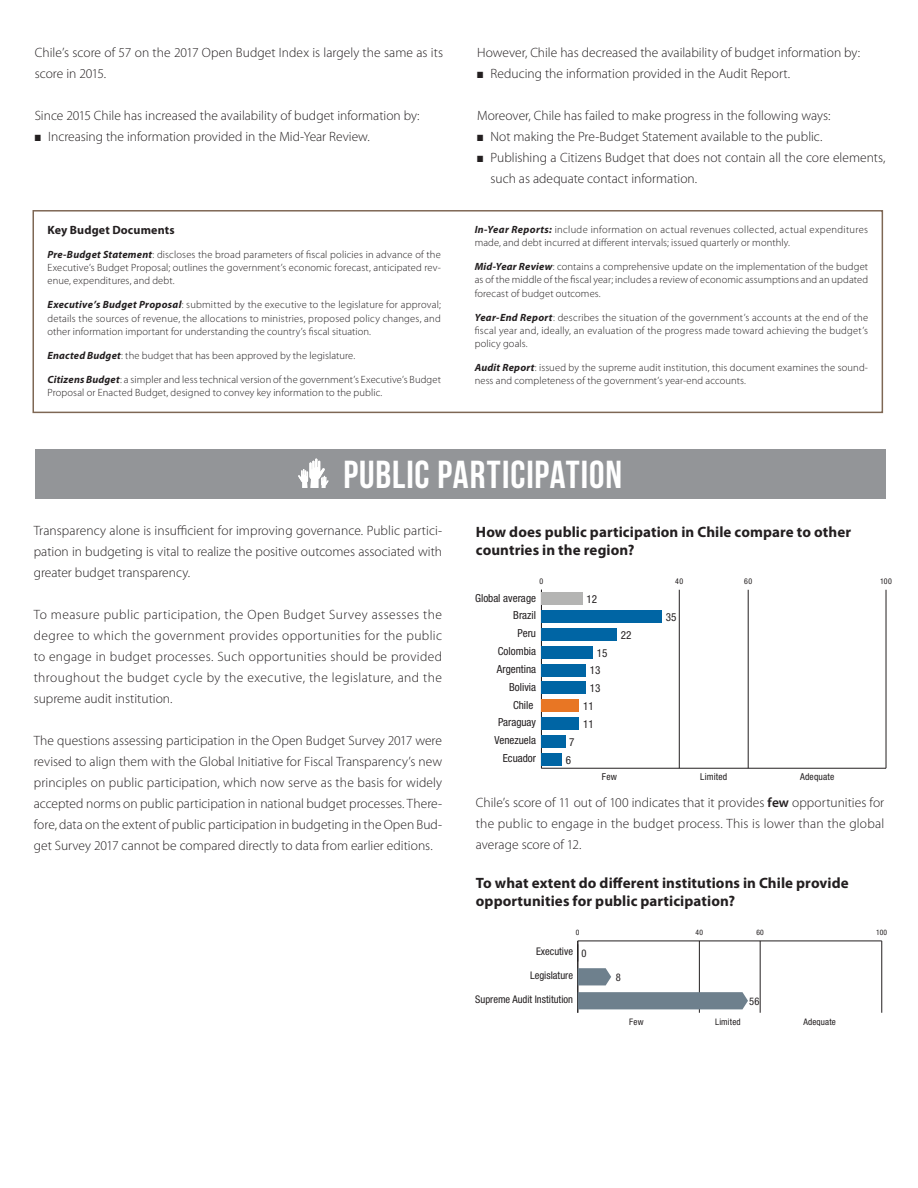
<style>
.page{position:relative;width:918px;height:1188px;background:#fff}
.page>*{position:absolute;margin:0;border:0;box-sizing:border-box;transform-origin:0 0}
.t1{font:39px "Bebas Neue";letter-spacing:.025em;color:#fff}
.Text__Bold_Headings{font:700 15px/18px "Myriad Pro";letter-spacing:.005em;color:#231f20}
.Text{font:300 13.5px/21px "Myriad Pro";color:#231f20;text-align:justify}
.Text__Key_Doc_Defini{font:700 12px "Myriad Pro";letter-spacing:.015em;color:#231f20}
.t2{font:condensed 11.1px "Helvetica Neue LT Std";color:#231f20}
.Text__Key_Doc_Defini-2{font:300 10.5px/13.2px "Myriad Pro";letter-spacing:.015em;color:#231f20;text-align:justify}
.t3{font:condensed 10.5px "Helvetica Neue LT Std";color:#231f20}
.t4{font:condensed 9.45px "Helvetica Neue LT Std";letter-spacing:.02em;color:#231f20}
.t5{font:condensed 9px "Helvetica Neue LT Std";letter-spacing:.015em;color:#231f20}
.t6{font:condensed 7.95px "Helvetica Neue LT Std";letter-spacing:.04em;color:#231f20}
.t7{font:condensed 7.5px "Helvetica Neue LT Std";letter-spacing:.04em;color:#231f20}
.s1{font-weight:700;font-style:italic}
.s2{font-weight:600}
</style>
<div class="page">
<div style="left:33px;top:210px;width:850px;height:203px;border:2px solid #7e6754"></div>
<hr style="left:578px;top:941px;width:304px;height:1px;background:#231f20">
<hr style="left:699px;top:941px;width:1px;height:72px;background:#231f20">
<hr style="left:760px;top:941px;width:1px;height:72px;background:#231f20">
<hr style="left:882px;top:941px;width:1px;height:72px;background:#231f20">
<hr style="left:578px;top:941px;width:1px;height:72px;background:#231f20">
<svg style="left:578px;top:944px;width:1px;height:18px"></svg>
<svg style="left:578px;top:968px;width:33px;height:17px"></svg>
<svg style="left:578px;top:992px;width:170px;height:17px;background:#71838f"></svg>
<hr style="left:541px;top:768px;width:345px;height:1px;background:#231f20">
<hr style="left:679px;top:590px;width:1px;height:178px;background:#231f20">
<hr style="left:748px;top:590px;width:1px;height:178px;background:#231f20">
<hr style="left:886px;top:590px;width:1px;height:178px;background:#231f20">
<hr style="left:541px;top:590px;width:1px;height:178px;background:#231f20">
<div style="left:541px;top:592px;width:42px;height:13px;background:#b4b4b3"></div>
<div style="left:541px;top:610px;width:121px;height:13px;background:#0065a4"></div>
<div style="left:541px;top:628px;width:76px;height:13px;background:#0065a4"></div>
<div style="left:541px;top:646px;width:52px;height:13px;background:#0065a4"></div>
<div style="left:541px;top:664px;width:45px;height:12px;background:#0065a4"></div>
<div style="left:541px;top:681px;width:45px;height:13px;background:#0065a4"></div>
<div style="left:541px;top:699px;width:38px;height:13px;background:#e87624"></div>
<div style="left:541px;top:717px;width:38px;height:13px;background:#0065a4"></div>
<div style="left:541px;top:735px;width:25px;height:13px;background:#0065a4"></div>
<div style="left:541px;top:753px;width:21px;height:13px;background:#0065a4"></div>
<div style="left:35px;top:449px;width:851px;height:49px;background:#939598"></div>
<svg style="left:298px;top:459px;width:31px;height:29px"></svg>
<p class="Text" style="left:35px;top:42px;width:410px">Chile’s score of 57 on the 2017 Open Budget Index is largely the same as its score in 2015.</p>
<p class="Text" style="left:35px;top:105px;width:386px">Since 2015 Chile has increased the availability of budget information by:</p>
<p class="Text" style="left:35px;top:126px;width:337px">■ Increasing the information provided in the Mid-Year Review.</p>
<p class="Text__Key_Doc_Defini" style="left:48px;top:223px;width:129px">Key Budget Documents</p>
<p class="Text__Key_Doc_Defini-2" style="left:48px;top:248px;width:395px"><span class="s1">Pre-Budget Statement</span>: discloses the broad parameters of fiscal policies in advance of the Executive’s Budget Proposal; outlines the government’s economic forecast, anticipated rev&shy;enue, expenditures, and debt.</p>
<p class="Text__Key_Doc_Defini-2" style="left:48px;top:299px;width:395px"><span class="s1">Executive’s Budget Proposal</span>: submitted by the executive to the legislature for approval; details the sources of revenue, the allocations to ministries, proposed policy changes, and other information important for understanding the country’s fiscal situation.</p>
<p class="Text__Key_Doc_Defini-2" style="left:48px;top:349px;width:309px"><span class="s1">Enacted Budget</span>: the budget that has been approved by the legislature.</p>
<p class="Text__Key_Doc_Defini-2" style="left:48px;top:373px;width:395px"><span class="s1">Citizens Budget</span>: a simpler and less technical version of the government’s Executive’s Budget<br>Proposal or Enacted Budget, designed to convey key information to the public.</p>
<p class="Text" style="left:477px;top:42px;width:384px">However, Chile has decreased the availability of budget information by:</p>
<p class="Text" style="left:477px;top:63px;width:314px">■ Reducing the information provided in the Audit Report.</p>
<p class="Text" style="left:477px;top:105px;width:355px">Moreover, Chile has failed to make progress in the following ways:</p>
<p class="Text" style="left:477px;top:126px;width:347px">■ Not making the Pre-Budget Statement available to the public.</p>
<p class="Text" style="left:491px;top:147px;width:397px;text-indent:-14px">■ Publishing a Citizens Budget that does not contain all the core elements, such as adequate contact information.</p>
<p class="Text__Key_Doc_Defini-2" style="left:475px;top:223px;width:395px"><span class="s1">In-Year Reports:</span> include information on actual revenues collected, actual expenditures made, and debt incurred at different intervals; issued quarterly or monthly.</p>
<p class="Text__Key_Doc_Defini-2" style="left:475px;top:260px;width:395px"><span class="s1">Mid-Year Review</span>: contains a comprehensive update on the implementation of the budget as of the middle of the fiscal year; includes a review of economic assumptions and an updated forecast of budget outcomes.</p>
<p class="Text__Key_Doc_Defini-2" style="left:475px;top:311px;width:395px"><span class="s1">Year-End Report</span>: describes the situation of the government’s accounts at the end of the fiscal year and, ideally, an evaluation of the progress made toward achieving the budget’s policy goals.</p>
<p class="Text__Key_Doc_Defini-2" style="left:475px;top:361px;width:395px"><span class="s1">Audit Report</span>: issued by the supreme audit institution, this document examines the sound&shy;ness and completeness of the government’s year-end accounts.</p>
<p class="t1" style="left:343px;top:453px;width:280px">PUBLIC PARTICIPATION</p>
<p class="Text" style="left:34px;top:521px;width:410px">Transparency alone is insufficient for improving governance. Public partici&shy;pation in budgeting is vital to realize the positive outcomes associated with greater budget transparency.</p>
<p class="Text" style="left:34px;top:605px;width:410px">To measure public participation, the Open Budget Survey assesses the degree to which the government provides opportunities for the public to engage in budget processes. Such opportunities should be provided throughout the budget cycle by the executive, the legislature, and the supreme audit institution.</p>
<p class="Text" style="left:34px;top:731px;width:410px">The questions assessing participation in the Open Budget Survey 2017 were revised to align them with the Global Initiative for Fiscal Transparency’s new principles on public participation, which now serve as the basis for widely accepted norms on public participation in national budget processes. There&shy;fore, data on the extent of public participation in budgeting in the Open Bud&shy;get Survey 2017 cannot be compared directly to data from earlier editions.</p>
<p class="Text__Bold_Headings" style="left:476px;top:523px;width:377px">How does public participation in Chile compare to other countries in the region?</p>
<p class="t6" style="left:540px;top:577px;width:5px">0</p>
<p class="t6" style="left:675px;top:577px;width:9px">40</p>
<p class="t6" style="left:744px;top:577px;width:9px">60</p>
<p class="t6" style="left:880px;top:577px;width:13px">100</p>
<p class="t2" style="left:586px;top:593px;width:12px">12</p>
<p class="t2" style="left:666px;top:610px;width:12px">35</p>
<p class="t2" style="left:621px;top:628px;width:12px">22</p>
<p class="t2" style="left:597px;top:646px;width:12px">15</p>
<p class="t2" style="left:590px;top:664px;width:12px">13</p>
<p class="t2" style="left:590px;top:682px;width:12px">13</p>
<p class="t2" style="left:583px;top:700px;width:12px">11</p>
<p class="t2" style="left:583px;top:718px;width:12px">11</p>
<p class="t2" style="left:569px;top:735px;width:7px">7</p>
<p class="t2" style="left:475px;top:591px;width:62px">Global average</p>
<p class="t2" style="left:513px;top:609px;width:24px">Brazil</p>
<p class="t2" style="left:518px;top:627px;width:20px">Peru</p>
<p class="t2" style="left:498px;top:645px;width:40px">Colombia</p>
<p class="t2" style="left:497px;top:663px;width:41px">Argentina</p>
<p class="t2" style="left:509px;top:680px;width:28px">Bolivia</p>
<p class="t2" style="left:513px;top:698px;width:22px">Chile</p>
<p class="t2" style="left:498px;top:716px;width:40px">Paraguay</p>
<p class="t2" style="left:495px;top:734px;width:43px">Venezuela</p>
<p class="t2" style="left:503px;top:752px;width:35px">Ecuador</p>
<p class="t2" style="left:566px;top:753px;width:7px">6</p>
<p class="t4" style="left:602px;top:771px;width:16px">Few</p>
<p class="t4" style="left:700px;top:771px;width:29px">Limited</p>
<p class="t4" style="left:800px;top:771px;width:36px">Adequate</p>
<p class="Text" style="left:476px;top:792px;width:410px">Chile’s score of 11 out of 100 indicates that it provides <span class="s2">few</span> opportunities for the public to engage in the budget process. This is lower than the global average score of 12.</p>
<p class="Text__Bold_Headings" style="left:476px;top:874px;width:374px">To what extent do different institutions in Chile provide opportunities for public participation?</p>
<p class="t7" style="left:576px;top:928px;width:5px">0</p>
<p class="t7" style="left:696px;top:928px;width:9px">40</p>
<p class="t7" style="left:756px;top:928px;width:9px">60</p>
<p class="t7" style="left:876px;top:928px;width:12px">100</p>
<p class="t3" style="left:536px;top:946px;width:38px">Executive</p>
<p class="t3" style="left:581px;top:947px;width:7px">0</p>
<p class="t3" style="left:530px;top:970px;width:44px">Legislature</p>
<p class="t3" style="left:616px;top:971px;width:7px">8</p>
<p class="t3" style="left:475px;top:994px;width:99px">Supreme Audit Institution</p>
<p class="t3" style="left:749px;top:995px;width:12px">56</p>
<p class="t5" style="left:629px;top:1016px;width:16px">Few</p>
<p class="t5" style="left:715px;top:1016px;width:27px">Limited</p>
<p class="t5" style="left:803px;top:1016px;width:34px">Adequate</p>
</div>
